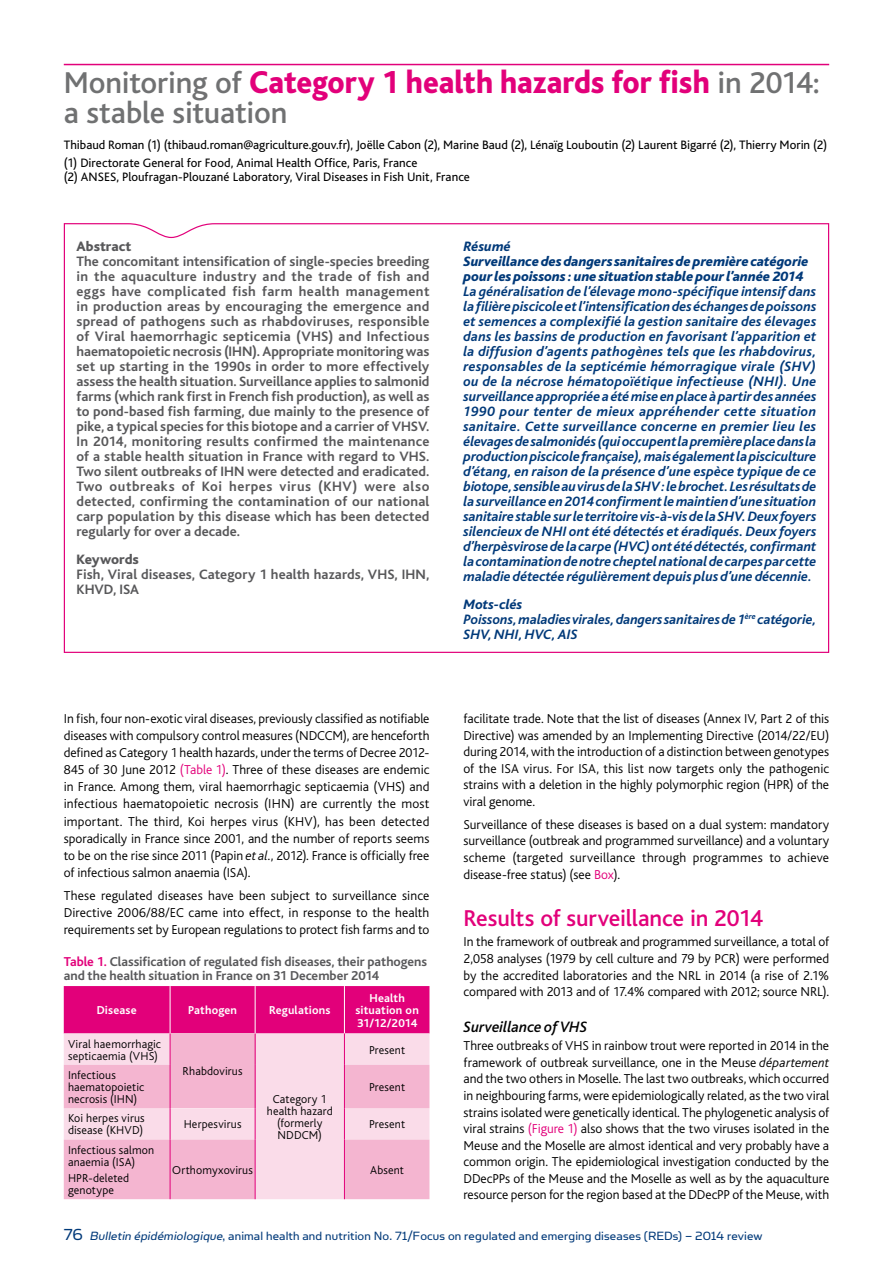
<style>
.page{position:relative;width:893px;height:1263px;background:#fff}
.page>*{position:absolute;margin:0;border:0;box-sizing:border-box;transform-origin:0 0}
.t1{font:800 33px "Bliss";color:#e2007a;scale:.92 1}
.t2{font:500 31.5px "Bliss";letter-spacing:-.01em;color:#707172}
.t3{font:500 24px "Bliss";letter-spacing:-.005em;color:#e2007a}
.t4{font:italic 500 15.75px "Bliss";color:#000}
.t5{font:italic 700 14.25px/15px "Bliss";letter-spacing:-.005em;color:#003979;text-align:justify}
.t6{font:700 14.25px/15px "Bliss";letter-spacing:.005em;color:#58585a;text-align:justify}
.t7{font:italic 800 14.25px/15px "Bliss";color:#003979}
.t8{font:800 14.25px "Bliss";color:#58585a}
.t9{font:italic 800 14.25px "Bliss";color:#003979}
.t10{font:300 13.5px/16.5px "Bliss";color:#000;text-align:justify}
.t11{font:13.5px "Simian Text Orangutan";letter-spacing:.01em;color:#003979}
.t12{font:700 13.5px/13.5px "Bliss";letter-spacing:-.005em;color:#58585a}
.t13{font:12.75px/17.7px "Bliss";color:#000}
.t14{font:300 12px/12px "Bliss";letter-spacing:.015em;color:#000}
.t15{font:700 12px/12.8px "Bliss";letter-spacing:.015em;color:#fff;text-align:center}
.s1{font-weight:500;font-size:31.5px;color:#707172}
.s2{color:#e2007a}
.s3{font-style:italic}
.s4{font-weight:800}
.s5{font-size:18px}
</style>
<div class="page">
<hr style="left:64px;top:64px;width:765px;height:1px;background:#e2007a">
<svg style="left:63px;top:223px;width:767px;height:430px"></svg>
<div style="left:64px;top:986px;width:365px;height:47px;background:#e2007a"></div>
<div style="left:64px;top:1033px;width:365px;height:32px;background:#fadce9"></div>
<div style="left:170px;top:1033px;width:85px;height:75px;background:#f4b5d0"></div>
<svg style="left:64px;top:1065px;width:365px;height:134px;fill:#f4b5d0"></svg>
<hr style="left:170px;top:986px;width:1px;height:47px;background:#fff">
<hr style="left:255px;top:986px;width:1px;height:47px;background:#fff">
<hr style="left:344px;top:986px;width:1px;height:47px;background:#fff">
<hr style="left:344px;top:1033px;width:1px;height:32px;background:#e2007a">
<hr style="left:344px;top:1065px;width:1px;height:43px;background:#e2007a">
<hr style="left:170px;top:1108px;width:1px;height:31px;background:#e2007a">
<hr style="left:255px;top:1108px;width:1px;height:31px;background:#e2007a">
<hr style="left:344px;top:1108px;width:1px;height:31px;background:#e2007a">
<hr style="left:170px;top:1139px;width:1px;height:60px;background:#e2007a">
<hr style="left:255px;top:1139px;width:1px;height:60px;background:#e2007a">
<hr style="left:344px;top:1139px;width:1px;height:60px;background:#e2007a">
<hr style="left:170px;top:1033px;width:1px;height:32px;background:#e2007a">
<hr style="left:170px;top:1065px;width:1px;height:43px;background:#e2007a">
<hr style="left:255px;top:1033px;width:1px;height:32px;background:#e2007a">
<hr style="left:255px;top:1065px;width:1px;height:43px;background:#e2007a">
<h1 class="t1" style="left:64px;top:65px;width:823px"><span class="s1">Monitoring of</span> Category 1 health hazards for fish <span class="s1">in 2014:</span></h1>
<h2 class="t2" style="left:64px;top:96px;width:225px">a stable situation</h2>
<p class="t13" style="left:64px;top:137px;width:765px">Thibaud Roman (1) (thibaud.roman@agriculture.gouv.fr), Joëlle Cabon (2), Marine Baud (2), Lénaïg Louboutin (2) Laurent Bigarré (2), Thierry Morin (2) (1) Directorate General for Food, Animal Health Office, Paris, France</p>
<p class="t13" style="left:64px;top:168px;width:408px">(2) ANSES, Ploufragan-Plouzané Laboratory, Viral Diseases in Fish Unit, France</p>
<p class="t8" style="left:77px;top:239px;width:57px">Abstract</p>
<p class="t6" style="left:77px;top:254px;width:354px">The concomitant intensification of single-species breeding in the aquaculture industry and the trade of fish and eggs have complicated fish farm health management in production areas by encouraging the emergence and spread of pathogens such as rhabdoviruses, responsible of Viral haemorrhagic septicemia (VHS) and Infectious haematopoietic necrosis (IHN). Appropriate monitoring was set up starting in the 1990s in order to more effectively assess the health situation. Surveillance applies to salmonid farms (which rank first in French fish production), as well as to pond-based fish farming, due mainly to the presence of pike, a typical species for this biotope and a carrier of VHSV.<br>In 2014, monitoring results confirmed the maintenance of a stable health situation in France with regard to VHS.<br>Two silent outbreaks of IHN were detected and eradicated.<br>Two outbreaks of Koi herpes virus (KHV) were also detected, confirming the contamination of our national carp population by this disease which has been detected regularly for over a decade.</p>
<p class="t8" style="left:77px;top:552px;width:64px">Keywords</p>
<p class="t6" style="left:77px;top:567px;width:354px">Fish, Viral diseases, Category 1 health hazards, VHS, IHN,<br>KHVD, ISA</p>
<p class="t10" style="left:64px;top:711px;width:367px;line-height:17.1px">In fish, four non-exotic viral diseases, previously classified as notifiable diseases with compulsory control measures (NDCCM), are henceforth defined as Category 1 health hazards, under the terms of Decree 2012- 845 of 30 June 2012 <span class="s2">(Table 1)</span>. Three of these diseases are endemic in France. Among them, viral haemorrhagic septicaemia (VHS) and infectious haematopoietic necrosis (IHN) are currently the most important. The third, Koi herpes virus (KHV), has been detected sporadically in France since 2001, and the number of reports seems to be on the rise since 2011 (Papin <span class="s3">et al.</span>, 2012). France is officially free of infectious salmon anaemia (ISA).</p>
<p class="t10" style="left:64px;top:887px;width:367px;line-height:17.1px">These regulated diseases have been subject to surveillance since Directive 2006/88/EC came into effect, in response to the health requirements set by European regulations to protect fish farms and to</p>
<p class="t12" style="left:64px;top:955px;width:365px"><span class="s2">Table 1.</span> Classification of regulated fish diseases, their pathogens and the health situation in France on 31 December 2014</p>
<p class="t15" style="left:97px;top:1004px;width:41px">Disease</p>
<p class="t15" style="left:188px;top:1004px;width:51px">Pathogen</p>
<p class="t15" style="left:269px;top:1004px;width:63px">Regulations</p>
<p class="t15" style="left:355px;top:991px;width:65px">Health situation on<br>31/12/2014</p>
<p class="t14" style="left:68px;top:1038px;width:95px">Viral haemorrhagic septicaemia (VHS)</p>
<p class="t14" style="left:369px;top:1044px;width:38px">Present</p>
<p class="t14" style="left:183px;top:1066px;width:61px">Rhabdovirus</p>
<p class="t14" style="left:68px;top:1069px;width:78px">Infectious haematopoietic necrosis (IHN)</p>
<p class="t14" style="left:369px;top:1081px;width:38px">Present</p>
<p class="t14" style="left:267px;top:1093px;width:67px;text-align:center">Category 1 health hazard (formerly<br>NDDCM)</p>
<p class="t14" style="left:68px;top:1113px;width:78px">Koi herpes virus disease (KHVD)</p>
<p class="t14" style="left:184px;top:1119px;width:59px">Herpesvirus</p>
<p class="t14" style="left:369px;top:1119px;width:38px">Present</p>
<p class="t14" style="left:68px;top:1144px;width:88px">Infectious salmon anaemia (ISA)</p>
<p class="t14" style="left:68px;top:1172px;width:63px">HPR-deleted genotype</p>
<p class="t14" style="left:172px;top:1164px;width:82px">Orthomyxovirus</p>
<p class="t14" style="left:370px;top:1164px;width:35px">Absent</p>
<p class="t9" style="left:463px;top:239px;width:49px">Résumé</p>
<p class="t7" style="left:463px;top:254px;width:347px">Surveillance des dangers sanitaires de première catégorie pour les poissons : une situation stablepour l’année 2014</p>
<p class="t5" style="left:463px;top:284px;width:354px">La généralisation de l’élevage mono-spécifique intensif dans la filière piscicole et l’intensification des échanges de poissons et semences a complexifié la gestion sanitaire des élevages dans les bassins de production en favorisant l’apparition et la diffusion d’agents pathogènes tels que les rhabdovirus, responsables de la septicémie hémorragique virale (SHV) ou de la nécrose hématopoïétique infectieuse (NHI). Une surveillance appropriée a été mise en place à partir des années 1990 pour tenter de mieux appréhender cette situation sanitaire. Cette surveillance concerne en premier lieu les élevages de salmonidés (qui occupent la première place dans la production piscicole française), mais également la pisciculture d’étang, en raison de la présence d’une espèce typique de ce biotope, sensible au virus de la SHV : le brochet. Les résultats de la surveillance en 2014 confirment le maintien d’une situation sanitaire stable sur le territoire vis-à-vis de la SHV. Deux foyers silencieux de NHI ont été détectés et éradiqués. Deux foyers d’herpèsvirose de la carpe (HVC) ont été détectés, confirmant la contamination de notre cheptel national de carpes par cette maladie détectée régulièrement depuis plus d’une décennie.</p>
<p class="t5" style="left:463px;top:597px;width:354px;text-align:left"><span class="s4">Mots-clés<br></span>Poissons, maladies virales, dangers sanitaires de 1<sup>ère</sup> catégorie,<br>SHV, NHI, HVC, AIS</p>
<p class="t10" style="left:463px;top:711px;width:367px">facilitate trade. Note that the list of diseases (Annex IV, Part 2 of this Directive) was amended by an Implementing Directive (2014/22/EU) during 2014, with the introduction of a distinction between genotypes of the ISA virus. For ISA, this list now targets only the pathogenic strains with a deletion in the highly polymorphic region (HPR) of the viral genome.</p>
<p class="t10" style="left:463px;top:816px;width:367px">Surveillance of these diseases is based on a dual system: mandatory surveillance (outbreak and programmed surveillance) and a voluntary scheme (targeted surveillance through programmes to achieve disease-free status) (see <span class="s2">Box</span>).</p>
<h3 class="t3" style="left:463px;top:905px;width:301px">Results of surveillance in 2014</h3>
<p class="t10" style="left:463px;top:934px;width:367px">In the framework of outbreak and programmed surveillance, a total of 2,058 analyses (1979 by cell culture and 79 by PCR) were performed by the accredited laboratories and the NRL in 2014 (a rise of 2.1% compared with 2013 and of 17.4% compared with 2012; source NRL).</p>
<p class="t4" style="left:463px;top:1018px;width:125px">Surveillance of VHS</p>
<p class="t10" style="left:463px;top:1038px;width:367px">Three outbreaks of VHS in rainbow trout were reported in 2014 in the framework of outbreak surveillance, one in the Meuse <span class="s3">département </span>and the two others in Moselle. The last two outbreaks, which occurred in neighbouring farms, were epidemiologically related, as the two viral strains isolated were genetically identical. The phylogenetic analysis of viral strains <span class="s2">(Figure 1)</span> also shows that the two viruses isolated in the Meuse and the Moselle are almost identical and very probably have a common origin. The epidemiological investigation conducted by the DDecPPs of the Meuse and the Moselle as well as by the aquaculture resource person for the region based at the DDecPP of the Meuse, with</p>
<p class="t11" style="left:64px;top:1228px;width:700px"><span class="s5">76</span> <span class="s3">Bulletin épidémiologique</span>, animal health and nutrition No. 71/Focus on regulated and emerging diseases (REDs) – 2014 review</p>
</div>
